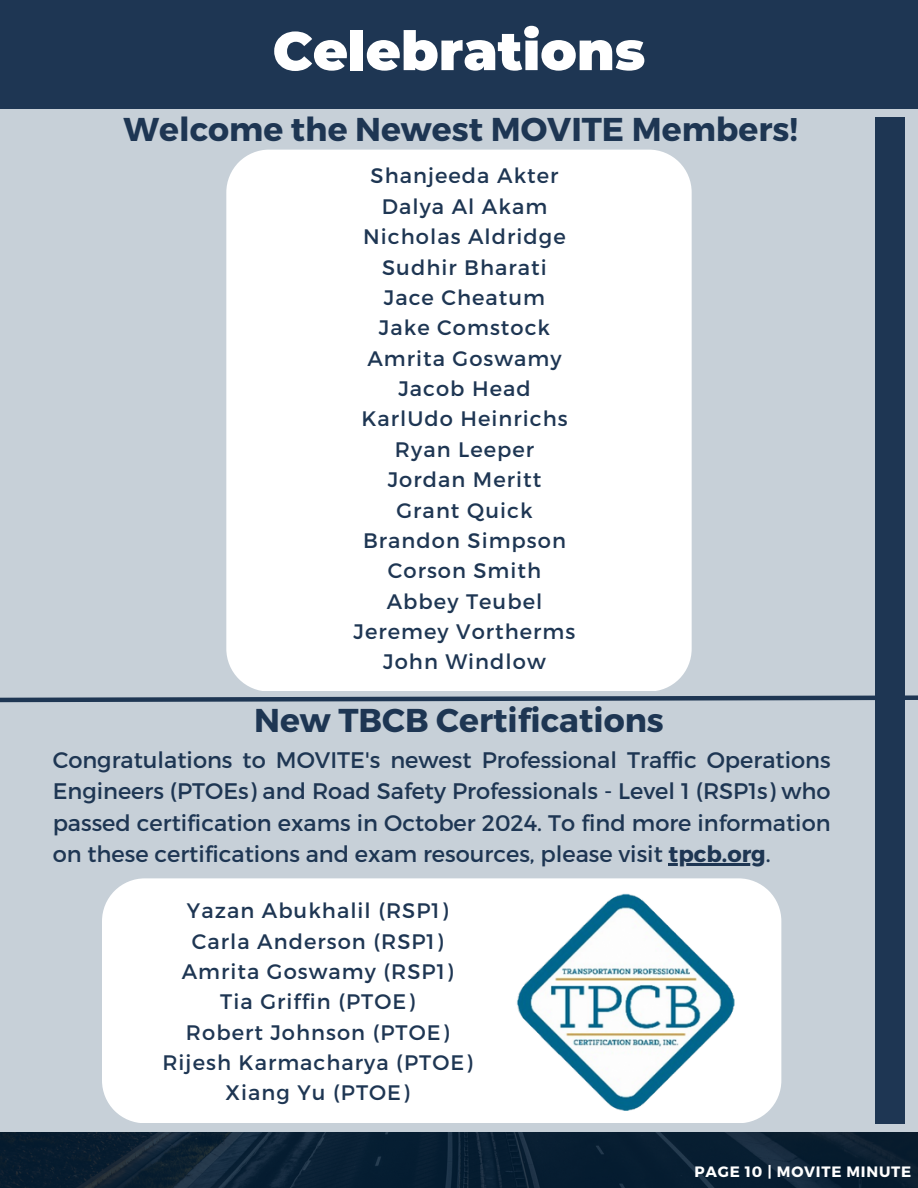
<style>
.page{position:relative;width:918px;height:1188px;background:#fff}
.page>*{position:absolute;margin:0;border:0;box-sizing:border-box;transform-origin:0 0}
.t1{font:900 54px "Montserrat";color:#fff}
.t2{font:700 33px "Montserrat";color:#1e3653}
.t3{font:22.5px/31.5px "Montserrat";color:#1e3653;text-align:justify}
.t4{font:21px/30.3px "Montserrat";letter-spacing:.05em;color:#1e3653;text-align:center}
.t5{font:700 15px "Montserrat";letter-spacing:.05em;color:#fff}
.s1{font-weight:700}
</style>
<div class="page">
<div style="left:0;top:99px;width:918px;height:1033px;background:#c7d0d8"></div>
<svg style="left:0;top:1132px;width:918px;height:56px;background:#0b2033"></svg>
<div style="left:0;top:0;width:918px;height:108px;background:#1e3653"></div>
<div style="left:226px;top:150px;width:466px;height:541px;background:#fff"></div>
<div style="left:875px;top:117px;width:30px;height:1006px;background:#1e3653"></div>
<div style="left:102px;top:878px;width:679px;height:245px;background:#fff"></div>
<img style="left:510px;top:882px;width:228px;height:228px">
<svg style="left:0;top:695px;width:918px;height:8px"></svg>
<hr style="left:669px;top:863px;width:97px;height:2px;background:#1e3653">
<h2 class="t1" style="left:273px;top:18px;width:374px">Celebrations</h2>
<h1 class="t2" style="left:124px;top:108px;width:676px">Welcome the Newest MOVITE Members!</h1>
<h3 class="t4" style="left:354px;top:160px;width:223px">Shanjeeda Akter<br>Dalya Al Akam<br>Nicholas Aldridge<br>Sudhir Bharati<br>Jace Cheatum<br>Jake Comstock<br>Amrita Goswamy<br>Jacob Head<br>KarlUdo Heinrichs<br>Ryan Leeper<br>Jordan Meritt<br>Grant Quick<br>Brandon Simpson<br>Corson Smith<br>Abbey Teubel<br>Jeremey Vortherms<br>John Windlow</h3>
<h2 class="t2" style="left:254px;top:698px;width:411px">New TBCB Certifications</h2>
<h3 class="t3" style="left:53px;top:743px;width:780px">Congratulations to MOVITE's newest Professional Traffic Operations Engineers (PTOEs) and Road Safety Professionals - Level 1 (RSP1s) who passed certification exams in October 2024. To find more information on these certifications and exam resources, please visit <span class="s1">tpcb.org</span>.</h3>
<p class="t4" style="left:162px;top:894px;width:312px">Yazan Abukhalil (RSP1)<br>Carla Anderson (RSP1)<br>Amrita Goswamy (RSP1)<br>Tia Griffin (PTOE)<br>Robert Johnson (PTOE)<br>Rijesh Karmacharya (PTOE)<br>Xiang Yu (PTOE)</p>
<p class="t5" style="left:695px;top:1162px;width:218px">PAGE 10 | MOVITE MINUTE</p>
</div>
